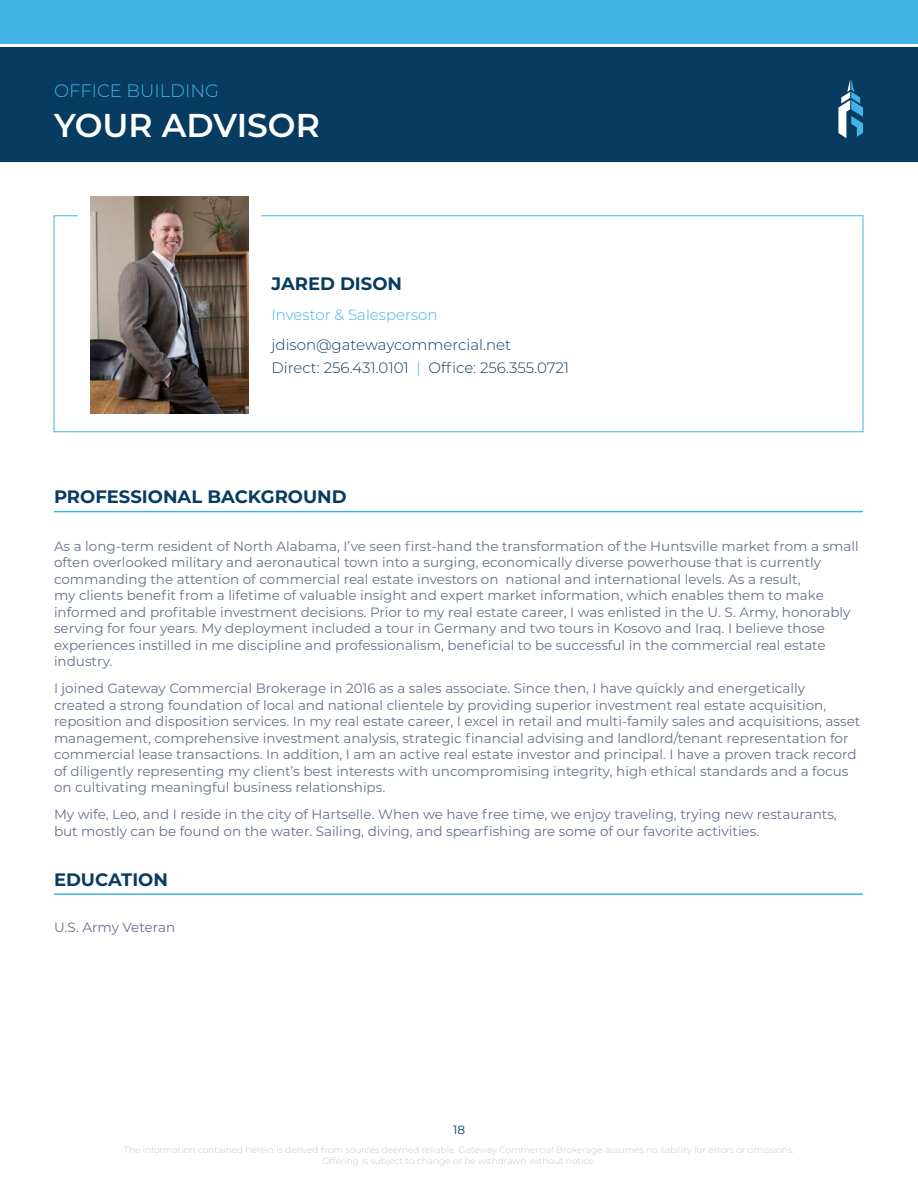
<style>
.page{position:relative;width:918px;height:1188px;background:#fff}
.page>*{position:absolute;margin:0;border:0;box-sizing:border-box;transform-origin:0 0}
.t1{font:600 33px "Montserrat";color:#fff}
.t2{font:700 18px "Montserrat";color:#083b60}
.t3{font:300 18px "Montserrat";color:#41b4e5}
.t4{font:300 15px "Montserrat";color:#083b60}
.t5{font:300 15px "Montserrat";color:#41b4e5}
.t6{font:13.5px/16.5px "Montserrat";color:#64708d}
.t7{font:12px "Montserrat";color:#083b60}
.t8{font:300 9px/10.8px "Montserrat";color:#c7c8ca;text-align:center}
.s1{color:#41b4e5}
</style>
<div class="page">
<div style="left:0;top:47px;width:918px;height:115px;background:#083b60"></div>
<div style="left:0;top:0;width:918px;height:44px;background:#41b4e5"></div>
<svg style="left:838px;top:80px;width:25px;height:58px"></svg>
<hr style="left:54px;top:511px;width:809px;height:1px;background:#41b4e5">
<svg style="left:53px;top:215px;width:811px;height:218px"></svg>
<img style="left:91px;top:196px;width:158px;height:217px">
<hr style="left:54px;top:893px;width:809px;height:2px;background:#41b4e5">
<p class="t3" style="left:54px;top:78px;width:167px">OFFICE BUILDING</p>
<p class="t1" style="left:54px;top:101px;width:267px">YOUR ADVISOR</p>
<p class="t2" style="left:272px;top:271px;width:132px">JARED DISON</p>
<p class="t5" style="left:272px;top:305px;width:168px">Investor &amp; Salesperson</p>
<p class="t4" style="left:272px;top:335px;width:241px">jdison@gatewaycommercial.net</p>
<p class="t4" style="left:272px;top:357px;width:299px">Direct: 256.431.0101 <span class="s1">|</span> Office: 256.355.0721</p>
<p class="t2" style="left:54px;top:484px;width:294px">PROFESSIONAL BACKGROUND</p>
<p class="t6" style="left:54px;top:537px;width:806px">As a long-term resident of North Alabama, I’ve seen first-hand the transformation of the Huntsville market from a small often overlooked military and aeronautical town into a surging, economically diverse powerhouse that is currently commanding the attention of commercial real estate investors on national and international levels. As a result,<br>my clients benefit from a lifetime of valuable insight and expert market information, which enables them to make informed and profitable investment decisions. Prior to my real estate career, I was enlisted in the U. S. Army, honorably serving for four years. My deployment included a tour in Germany and two tours in Kosovo and Iraq. I believe those experiences instilled in me discipline and professionalism, beneficial to be successful in the commercial real estate industry.</p>
<p class="t6" style="left:54px;top:680px;width:808px">I joined Gateway Commercial Brokerage in 2016 as a sales associate. Since then, I have quickly and energetically<br>created a strong foundation of local and national clientele by providing superior investment real estate acquisition, reposition and disposition services. In my real estate career, I excel in retail and multi-family sales and acquisitions, asset management, comprehensive investment analysis, strategic financial advising and landlord/tenant representation for commercial lease transactions. In addition, I am an active real estate investor and principal. I have a proven track record of diligently representing my client’s best interests with uncompromising integrity, high ethical standards and a focus on cultivating meaningful business relationships.</p>
<p class="t6" style="left:54px;top:806px;width:784px">My wife, Leo, and I reside in the city of Hartselle. When we have free time, we enjoy traveling, trying new restaurants, but mostly can be found on the water. Sailing, diving, and spearfishing are some of our favorite activities.</p>
<p class="t2" style="left:54px;top:867px;width:115px">EDUCATION</p>
<p class="t6" style="left:54px;top:918px;width:123px">U.S. Army Veteran</p>
<p class="t7" style="left:453px;top:1121px;width:13px">18</p>
<p class="t8" style="left:124px;top:1144px;width:672px">The information contained herein is derived from sources deemed reliable. Gateway Commercial Brokerage assumes no liability for errors or omissions.<br>Offering is subject to change or be withdrawn without notice.</p>
</div>
